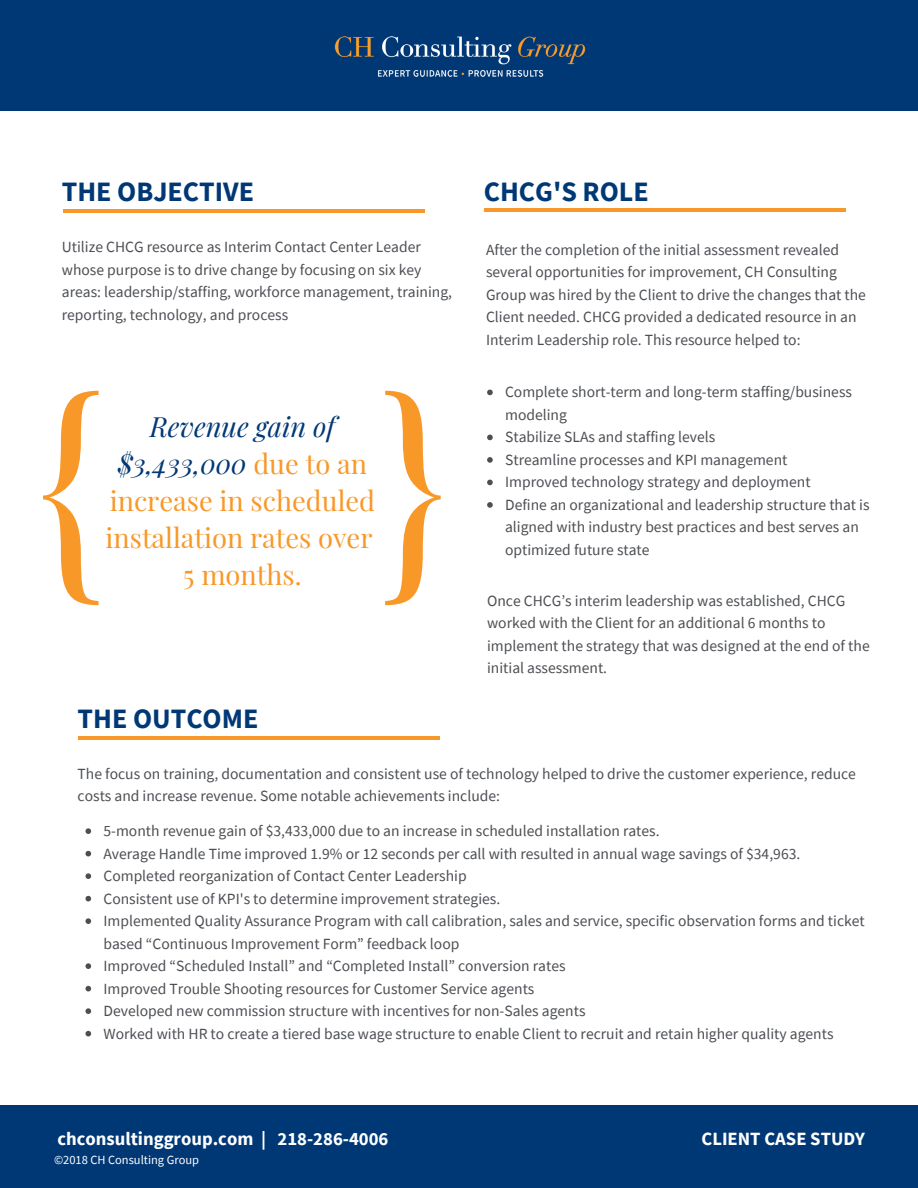
<style>
.page{position:relative;width:918px;height:1188px;background:#fff}
.page>*{position:absolute;margin:0;border:0;box-sizing:border-box;transform-origin:0 0}
.t1{font:221.1px "Playfair Display";color:#f89829}
.t2{font:700 28.05px "Source Sans Pro";color:#003876}
.t3{font:27.3px/37.2px "Playfair Display";color:#f89829;text-align:center}
.t4{font:700 18.75px "Source Sans Pro";color:#fff}
.t5{font:15.6px/22.5px "Source Sans Pro";color:#4b4e53}
.t6{font:12.45px "Source Sans Pro";color:#fff}
.s1{font-style:italic;color:#003876}
</style>
<div class="page">
<div style="left:0;top:0;width:918px;height:110px;background:#003876"></div>
<hr style="left:63px;top:209px;width:21px;height:4px;background:#f89829">
<hr style="left:403px;top:209px;width:22px;height:4px;background:#f89829">
<hr style="left:84px;top:209px;width:151px;height:4px;background:#f89829">
<hr style="left:235px;top:209px;width:151px;height:4px;background:#f89829">
<hr style="left:385px;top:209px;width:18px;height:4px;background:#f89829">
<hr style="left:484px;top:208px;width:22px;height:4px;background:#f89829">
<hr style="left:825px;top:208px;width:21px;height:4px;background:#f89829">
<hr style="left:506px;top:208px;width:151px;height:4px;background:#f89829">
<hr style="left:656px;top:208px;width:152px;height:4px;background:#f89829">
<hr style="left:807px;top:208px;width:18px;height:4px;background:#f89829">
<svg style="left:487px;top:390px;width:6px;height:5px"></svg>
<svg style="left:487px;top:435px;width:6px;height:5px"></svg>
<svg style="left:487px;top:457px;width:6px;height:6px"></svg>
<svg style="left:487px;top:480px;width:6px;height:5px"></svg>
<svg style="left:487px;top:502px;width:6px;height:6px"></svg>
<hr style="left:78px;top:736px;width:22px;height:4px;background:#f89829">
<hr style="left:418px;top:736px;width:22px;height:4px;background:#f89829">
<hr style="left:100px;top:736px;width:151px;height:4px;background:#f89829">
<hr style="left:250px;top:736px;width:151px;height:4px;background:#f89829">
<hr style="left:401px;top:736px;width:18px;height:4px;background:#f89829">
<svg style="left:86px;top:828px;width:5px;height:6px"></svg>
<svg style="left:86px;top:851px;width:5px;height:5px"></svg>
<svg style="left:86px;top:873px;width:5px;height:6px"></svg>
<svg style="left:86px;top:896px;width:5px;height:5px"></svg>
<svg style="left:86px;top:918px;width:5px;height:6px"></svg>
<svg style="left:86px;top:963px;width:5px;height:6px"></svg>
<svg style="left:86px;top:986px;width:5px;height:5px"></svg>
<svg style="left:86px;top:1008px;width:5px;height:6px"></svg>
<svg style="left:86px;top:1031px;width:5px;height:5px"></svg>
<img style="left:334px;top:36px;width:252px;height:41px">
<div style="left:0;top:1105px;width:918px;height:83px;background:#003876"></div>
<h2 class="t2" style="left:62px;top:174px;width:194px">THE OBJECTIVE</h2>
<h2 class="t2" style="left:484px;top:174px;width:167px">CHCG'S ROLE</h2>
<p class="t5" style="left:62px;top:236px;width:392px">Utilize CHCG resource as Interim Contact Center Leader whose purpose is to drive change by focusing on six key areas: leadership/staffing, workforce management, training, reporting, technology, and process</p>
<p class="t5" style="left:486px;top:238px;width:381px">After the completion of the initial assessment revealed several opportunities for improvement, CH Consulting Group was hired by the Client to drive the changes that the Client needed. CHCG provided a dedicated resource in an Interim Leadership role. This resource helped to:</p>
<h1 class="t1" style="left:37px;top:324px;width:411px">{ }</h1>
<h3 class="t3" style="left:106px;top:407px;width:271px"><span class="s1">Revenue gain of $3,433,000</span> due to an increase in scheduled installation rates over<br>5 months.</h3>
<h2 class="t2" style="left:78px;top:700px;width:182px">THE OUTCOME</h2>
<p class="t5" style="left:505px;top:381px;width:366px">Complete short-term and long-term staffing/business modeling<br>Stabilize SLAs and staffing levels<br>Streamline processes and KPI management<br>Improved technology strategy and deployment<br>Define an organizational and leadership structure that is aligned with industry best practices and best serves an optimized future state</p>
<p class="t5" style="left:487px;top:589px;width:384px">Once CHCG’s interim leadership was established, CHCG worked with the Client for an additional 6 months to implement the strategy that was designed at the end of the initial assessment.</p>
<p class="t5" style="left:78px;top:762px;width:780px">The focus on training, documentation and consistent use of technology helped to drive the customer experience, reduce costs and increase revenue. Some notable achievements include:</p>
<p class="t5" style="left:103px;top:819px;width:763px">5-month revenue gain of $3,433,000 due to an increase in scheduled installation rates.<br>Average Handle Time improved 1.9% or 12 seconds per call with resulted in annual wage savings of $34,963.<br>Completed reorganization of Contact Center Leadership<br>Consistent use of KPI's to determine improvement strategies.<br>Implemented Quality Assurance Program with call calibration, sales and service, specific observation forms and ticket based “Continuous Improvement Form” feedback loop<br>Improved “Scheduled Install” and “Completed Install” conversion rates<br>Improved Trouble Shooting resources for Customer Service agents<br>Developed new commission structure with incentives for non-Sales agents<br>Worked with HR to create a tiered base wage structure to enable Client to recruit and retain higher quality agents</p>
<p class="t4" style="left:57px;top:1127px;width:333px">chconsultinggroup.com | 218-286-4006</p>
<p class="t4" style="left:701px;top:1127px;width:165px">CLIENT CASE STUDY</p>
<p class="t6" style="left:54px;top:1152px;width:147px">©2018 CH Consulting Group</p>
</div>
